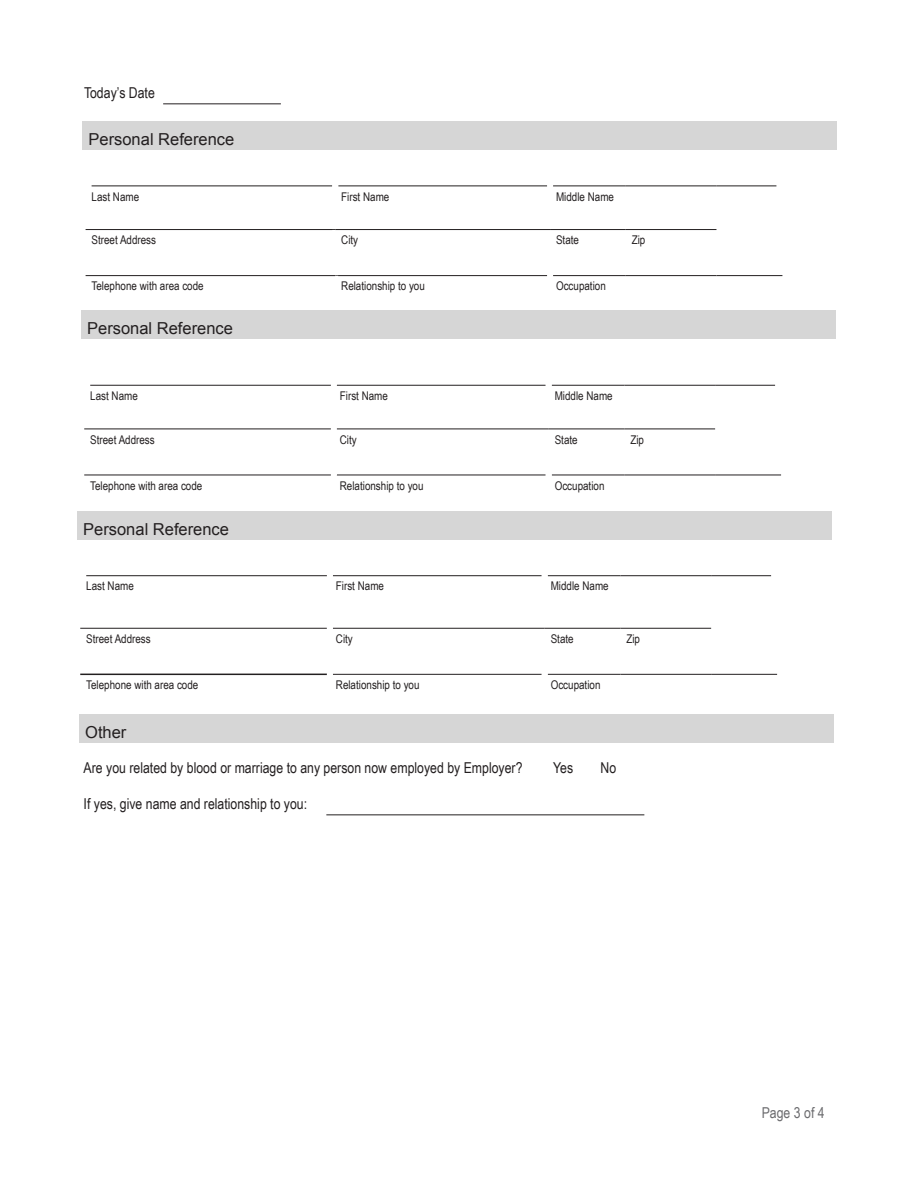
<style>
.page{position:relative;width:918px;height:1188px;background:#fff}
.page>*{position:absolute;margin:0;border:0;box-sizing:border-box;transform-origin:0 0}
.t1{font:16.5px "Arial";color:#231f20}
.t2{font:15px "Arial Narrow";color:#231f20}
.t3{font:15px "Arial Narrow";color:#6b6b6e}
.t4{font:12px "Arial Narrow";color:#231f20}
</style>
<div class="page">
<hr style="left:326px;top:814px;width:318px;height:1px;background:#231f20">
<div style="left:79px;top:714px;width:755px;height:29px;background:#d6d6d6"></div>
<div style="left:77px;top:511px;width:755px;height:29px;background:#d6d6d6"></div>
<hr style="left:333px;top:674px;width:209px;height:1px;background:#231f20">
<hr style="left:333px;top:628px;width:212px;height:1px;background:#231f20">
<hr style="left:545px;top:628px;width:75px;height:1px;background:#231f20">
<hr style="left:620px;top:628px;width:91px;height:1px;background:#231f20">
<hr style="left:548px;top:674px;width:72px;height:1px;background:#231f20">
<hr style="left:333px;top:575px;width:209px;height:1px;background:#231f20">
<hr style="left:548px;top:575px;width:72px;height:1px;background:#231f20">
<hr style="left:620px;top:674px;width:91px;height:1px;background:#231f20">
<hr style="left:711px;top:674px;width:66px;height:1px;background:#231f20">
<hr style="left:80px;top:628px;width:247px;height:1px;background:#231f20">
<hr style="left:620px;top:575px;width:91px;height:1px;background:#231f20">
<hr style="left:711px;top:575px;width:60px;height:1px;background:#231f20">
<hr style="left:86px;top:575px;width:241px;height:1px;background:#231f20">
<hr style="left:80px;top:674px;width:247px;height:1px;background:#231f20">
<div style="left:81px;top:310px;width:755px;height:29px;background:#d6d6d6"></div>
<hr style="left:337px;top:475px;width:209px;height:1px;background:#231f20">
<hr style="left:337px;top:385px;width:209px;height:1px;background:#231f20">
<hr style="left:84px;top:475px;width:247px;height:1px;background:#231f20">
<hr style="left:552px;top:385px;width:72px;height:1px;background:#231f20">
<hr style="left:337px;top:429px;width:212px;height:1px;background:#231f20">
<hr style="left:549px;top:429px;width:75px;height:1px;background:#231f20">
<hr style="left:624px;top:429px;width:91px;height:1px;background:#231f20">
<hr style="left:552px;top:475px;width:72px;height:1px;background:#231f20">
<hr style="left:624px;top:475px;width:91px;height:1px;background:#231f20">
<hr style="left:715px;top:475px;width:66px;height:1px;background:#231f20">
<hr style="left:84px;top:429px;width:247px;height:1px;background:#231f20">
<hr style="left:624px;top:385px;width:91px;height:1px;background:#231f20">
<hr style="left:715px;top:385px;width:60px;height:1px;background:#231f20">
<hr style="left:90px;top:385px;width:241px;height:1px;background:#231f20">
<div style="left:83px;top:122px;width:754px;height:28px;background:#d6d6d6"></div>
<hr style="left:553px;top:275px;width:73px;height:1px;background:#231f20">
<hr style="left:553px;top:186px;width:73px;height:1px;background:#231f20">
<hr style="left:335px;top:275px;width:212px;height:1px;background:#231f20">
<hr style="left:626px;top:275px;width:90px;height:1px;background:#231f20">
<hr style="left:716px;top:275px;width:66px;height:1px;background:#231f20">
<hr style="left:86px;top:275px;width:249px;height:1px;background:#231f20">
<hr style="left:86px;top:229px;width:249px;height:1px;background:#231f20">
<hr style="left:335px;top:229px;width:215px;height:1px;background:#231f20">
<hr style="left:550px;top:229px;width:76px;height:1px;background:#231f20">
<hr style="left:626px;top:229px;width:90px;height:1px;background:#231f20">
<hr style="left:626px;top:186px;width:90px;height:1px;background:#231f20">
<hr style="left:716px;top:186px;width:60px;height:1px;background:#231f20">
<hr style="left:338px;top:186px;width:209px;height:1px;background:#231f20">
<hr style="left:92px;top:186px;width:240px;height:1px;background:#231f20">
<hr style="left:163px;top:103px;width:118px;height:1px;background:#231f20">
<p class="t2" style="left:84px;top:82px;width:72px">Today’s Date</p>
<p class="t1" style="left:89px;top:129px;width:147px">Personal Reference</p>
<p class="t4" style="left:92px;top:188px;width:49px">Last Name</p>
<p class="t4" style="left:341px;top:188px;width:50px">First Name</p>
<p class="t4" style="left:556px;top:188px;width:59px">Middle Name</p>
<p class="t4" style="left:92px;top:231px;width:66px">Street Address</p>
<p class="t4" style="left:341px;top:231px;width:18px">City</p>
<p class="t4" style="left:556px;top:231px;width:24px">State</p>
<p class="t4" style="left:632px;top:231px;width:15px">Zip</p>
<p class="t4" style="left:92px;top:277px;width:114px">Telephone with area code</p>
<p class="t4" style="left:341px;top:277px;width:85px">Relationship to you</p>
<p class="t4" style="left:556px;top:277px;width:51px">Occupation</p>
<p class="t1" style="left:87px;top:317px;width:147px">Personal Reference</p>
<p class="t4" style="left:90px;top:387px;width:49px">Last Name</p>
<p class="t4" style="left:340px;top:387px;width:50px">First Name</p>
<p class="t4" style="left:555px;top:387px;width:59px">Middle Name</p>
<p class="t4" style="left:90px;top:431px;width:66px">Street Address</p>
<p class="t4" style="left:340px;top:431px;width:18px">City</p>
<p class="t4" style="left:555px;top:431px;width:24px">State</p>
<p class="t4" style="left:630px;top:431px;width:15px">Zip</p>
<p class="t4" style="left:90px;top:477px;width:114px">Telephone with area code</p>
<p class="t4" style="left:340px;top:477px;width:85px">Relationship to you</p>
<p class="t4" style="left:555px;top:477px;width:51px">Occupation</p>
<p class="t1" style="left:83px;top:518px;width:147px">Personal Reference</p>
<p class="t4" style="left:86px;top:577px;width:49px">Last Name</p>
<p class="t4" style="left:336px;top:577px;width:50px">First Name</p>
<p class="t4" style="left:551px;top:577px;width:59px">Middle Name</p>
<p class="t4" style="left:86px;top:630px;width:66px">Street Address</p>
<p class="t4" style="left:86px;top:676px;width:114px">Telephone with area code</p>
<p class="t4" style="left:336px;top:630px;width:18px">City</p>
<p class="t4" style="left:336px;top:676px;width:85px">Relationship to you</p>
<p class="t4" style="left:551px;top:630px;width:24px">State</p>
<p class="t4" style="left:551px;top:676px;width:51px">Occupation</p>
<p class="t4" style="left:626px;top:630px;width:15px">Zip</p>
<p class="t1" style="left:85px;top:721px;width:43px">Other</p>
<p class="t2" style="left:84px;top:756px;width:440px">Are you related by blood or marriage to any person now employed by Employer?</p>
<p class="t2" style="left:553px;top:756px;width:22px">Yes</p>
<p class="t2" style="left:601px;top:756px;width:17px">No</p>
<p class="t2" style="left:84px;top:793px;width:225px">If yes, give name and relationship to you:</p>
<p class="t3" style="left:762px;top:1102px;width:64px">Page 3 of 4</p>
</div>
